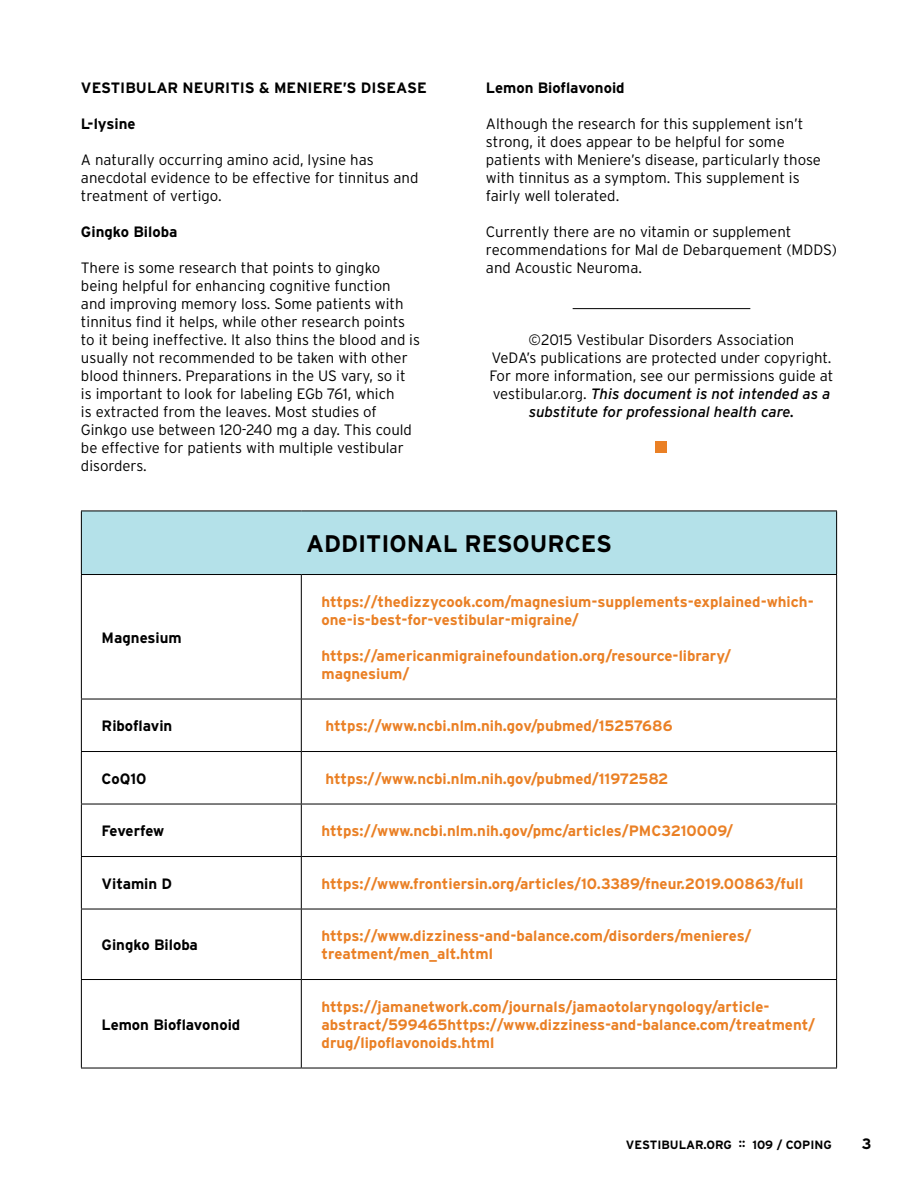
<style>
.page{position:relative;width:918px;height:1188px;background:#fff}
.page>*{position:absolute;margin:0;border:0;box-sizing:border-box;transform-origin:0 0}
.t1{font:700 24px "Interstate";color:#000}
.t2{font:300 15px/18px "Interstate";color:#000}
.t3{font:700 15px/18px "Interstate";color:#ea8025}
.t4{font:700 15px "Interstate";color:#000}
.t5{font:700 15px "Interstate";letter-spacing:-.02em;color:#000}
.t6{font:700 12px "Interstate";color:#000}
.s1{font-weight:400;font-style:italic}
</style>
<div class="page">
<hr style="left:573px;top:308px;width:177px;height:1px;background:#000">
<div style="left:656px;top:441px;width:11px;height:12px;background:#ea8025"></div>
<div style="left:81px;top:511px;width:756px;height:64px;background:#b4e1e9"></div>
<hr style="left:81px;top:511px;width:220px;height:1px;background:#000">
<hr style="left:81px;top:511px;width:1px;height:63px;background:#000">
<hr style="left:301px;top:511px;width:536px;height:1px;background:#000">
<hr style="left:836px;top:511px;width:1px;height:63px;background:#000">
<hr style="left:81px;top:574px;width:220px;height:1px;background:#000">
<hr style="left:81px;top:575px;width:1px;height:124px;background:#000">
<hr style="left:301px;top:574px;width:536px;height:1px;background:#000">
<hr style="left:301px;top:575px;width:1px;height:124px;background:#000">
<hr style="left:836px;top:575px;width:1px;height:124px;background:#000">
<hr style="left:81px;top:699px;width:220px;height:1px;background:#000">
<hr style="left:81px;top:699px;width:1px;height:52px;background:#000">
<hr style="left:301px;top:699px;width:536px;height:1px;background:#000">
<hr style="left:301px;top:699px;width:1px;height:52px;background:#000">
<hr style="left:836px;top:699px;width:1px;height:52px;background:#000">
<hr style="left:81px;top:751px;width:220px;height:1px;background:#000">
<hr style="left:81px;top:752px;width:1px;height:52px;background:#000">
<hr style="left:301px;top:751px;width:536px;height:1px;background:#000">
<hr style="left:301px;top:752px;width:1px;height:52px;background:#000">
<hr style="left:836px;top:752px;width:1px;height:52px;background:#000">
<hr style="left:81px;top:804px;width:220px;height:1px;background:#000">
<hr style="left:81px;top:804px;width:1px;height:52px;background:#000">
<hr style="left:301px;top:804px;width:536px;height:1px;background:#000">
<hr style="left:301px;top:804px;width:1px;height:52px;background:#000">
<hr style="left:836px;top:804px;width:1px;height:52px;background:#000">
<hr style="left:81px;top:856px;width:220px;height:1px;background:#000">
<hr style="left:81px;top:857px;width:1px;height:52px;background:#000">
<hr style="left:301px;top:856px;width:536px;height:1px;background:#000">
<hr style="left:301px;top:857px;width:1px;height:52px;background:#000">
<hr style="left:836px;top:857px;width:1px;height:52px;background:#000">
<hr style="left:81px;top:909px;width:220px;height:1px;background:#000">
<hr style="left:81px;top:909px;width:1px;height:70px;background:#000">
<hr style="left:301px;top:909px;width:536px;height:1px;background:#000">
<hr style="left:301px;top:909px;width:1px;height:70px;background:#000">
<hr style="left:836px;top:909px;width:1px;height:70px;background:#000">
<hr style="left:81px;top:979px;width:220px;height:1px;background:#000">
<hr style="left:81px;top:980px;width:1px;height:88px;background:#000">
<hr style="left:301px;top:979px;width:536px;height:1px;background:#000">
<hr style="left:301px;top:980px;width:1px;height:88px;background:#000">
<hr style="left:836px;top:980px;width:1px;height:88px;background:#000">
<hr style="left:81px;top:1068px;width:220px;height:1px;background:#000">
<hr style="left:301px;top:1068px;width:536px;height:1px;background:#000">
<p class="t4" style="left:81px;top:79px;width:347px">VESTIBULAR NEURITIS &amp; MENIERE’S DISEASE</p>
<p class="t4" style="left:81px;top:115px;width:56px">L-lysine</p>
<p class="t2" style="left:81px;top:151px;width:339px">A naturally occurring amino acid, lysine has anecdotal evidence to be effective for tinnitus and treatment of vertigo.</p>
<p class="t4" style="left:81px;top:223px;width:98px">Gingko Biloba</p>
<p class="t2" style="left:81px;top:259px;width:341px">There is some research that points to gingko being helpful for enhancing cognitive function<br>and improving memory loss. Some patients with tinnitus find it helps, while other research points to it being ineffective. It also thins the blood and is usually not recommended to be taken with other blood thinners. Preparations in the US vary, so it is important to look for labeling EGb 761, which<br>is extracted from the leaves. Most studies of Ginkgo use between 120-240 mg a day. This could be effective for patients with multiple vestibular disorders.</p>
<p class="t4" style="left:486px;top:79px;width:140px">Lemon Bioflavonoid</p>
<p class="t2" style="left:486px;top:115px;width:336px">Although the research for this supplement isn’t strong, it does appear to be helpful for some patients with Meniere’s disease, particularly those with tinnitus as a symptom. This supplement is fairly well tolerated.</p>
<p class="t2" style="left:486px;top:223px;width:352px">Currently there are no vitamin or supplement recommendations for Mal de Debarquement (MDDS) and Acoustic Neuroma.</p>
<p class="t2" style="left:490px;top:331px;width:345px;text-align:center">©2015 Vestibular Disorders Association<br>VeDA’s publications are protected under copyright.<br>For more information, see our permissions guide at vestibular.org. <span class="s1">This document is not intended as a substitute for professional health care.</span></p>
<p class="t4" style="left:102px;top:629px;width:82px">Magnesium</p>
<h1 class="t1" style="left:306px;top:530px;width:307px">ADDITIONAL RESOURCES</h1>
<p class="t3" style="left:322px;top:592px;width:494px">https://thedizzycook.com/magnesium-supplements-explained-which&shy;one-is-best-for-vestibular-migraine/</p>
<p class="t3" style="left:322px;top:646px;width:411px">https://americanmigrainefoundation.org/resource-library/ magnesium/</p>
<p class="t4" style="left:102px;top:718px;width:72px">Riboflavin</p>
<p class="t3" style="left:325px;top:717px;width:349px">https://www.ncbi.nlm.nih.gov/pubmed/15257686</p>
<p class="t4" style="left:102px;top:770px;width:46px">CoQ10</p>
<p class="t3" style="left:325px;top:769px;width:345px">https://www.ncbi.nlm.nih.gov/pubmed/11972582</p>
<p class="t5" style="left:102px;top:823px;width:64px">Feverfew</p>
<p class="t3" style="left:322px;top:822px;width:413px">https://www.ncbi.nlm.nih.gov/pmc/articles/PMC3210009/</p>
<p class="t4" style="left:102px;top:875px;width:72px">Vitamin D</p>
<p class="t3" style="left:322px;top:874px;width:483px">https://www.frontiersin.org/articles/10.3389/fneur.2019.00863/full</p>
<p class="t4" style="left:102px;top:937px;width:98px">Gingko Biloba</p>
<p class="t3" style="left:322px;top:927px;width:431px">https://www.dizziness-and-balance.com/disorders/menieres/ treatment/men_alt.html</p>
<p class="t4" style="left:102px;top:1016px;width:140px">Lemon Bioflavonoid</p>
<p class="t3" style="left:322px;top:997px;width:495px">https://jamanetwork.com/journals/jamaotolaryngology/article&shy;abstract/599465https://www.dizziness-and-balance.com/treatment/ drug/lipoflavonoids.html</p>
<p class="t6" style="left:626px;top:1138px;width:207px">VESTIBULAR.ORG :: 109 / COPING</p>
<p class="t4" style="left:862px;top:1135px;width:11px">3</p>
</div>
